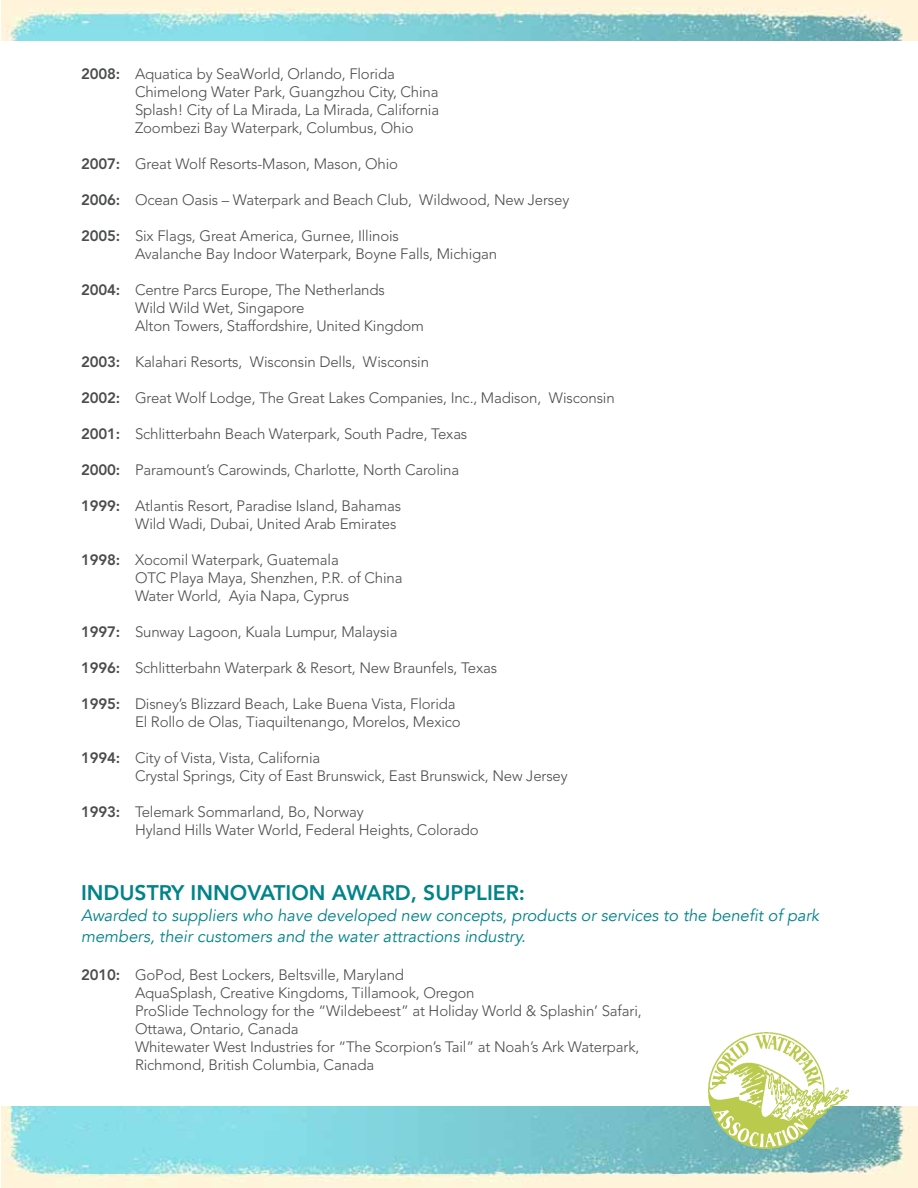
<style>
.page{position:relative;width:918px;height:1188px;background:#fff}
.page>*{position:absolute;margin:0;border:0;box-sizing:border-box;transform-origin:0 0}
.t1{font:800 21px "Avenir LT Std";color:#00838a}
.t2{font:italic 16.5px/21px "Avenir";color:#00838a}
.t3{font:300 15px/18px "Avenir LT Std";letter-spacing:-.01em;color:#4b4c4d}
.s1{font-weight:800}
</style>
<div class="page">
<img style="left:1px;top:1107px;width:917px;height:81px">
<img style="left:1px;top:0;width:917px;height:41px">
<img style="left:709px;top:1032px;width:140px;height:116px">
<p class="t3" style="left:135px;top:65px;width:306px;text-indent:-54px"><span class="s1">2008:</span> Aquatica by SeaWorld, Orlando, Florida Chimelong Water Park, Guangzhou City, China Splash! City of La Mirada, La Mirada, California Zoombezi Bay Waterpark, Columbus, Ohio</p>
<p class="t3" style="left:81px;top:155px;width:319px"><span class="s1">2007:</span> Great Wolf Resorts-Mason, Mason, Ohio</p>
<p class="t3" style="left:81px;top:191px;width:490px"><span class="s1">2006:</span> Ocean Oasis – Waterpark and Beach Club, Wildwood, New Jersey</p>
<p class="t3" style="left:135px;top:227px;width:364px;text-indent:-54px"><span class="s1">2005:</span> Six Flags, Great America, Gurnee, Illinois<br>Avalanche Bay Indoor Waterpark, Boyne Falls, Michigan</p>
<p class="t3" style="left:135px;top:281px;width:291px;text-indent:-54px"><span class="s1">2004:</span> Centre Parcs Europe, The Netherlands<br>Wild Wild Wet, Singapore<br>Alton Towers, Staffordshire, United Kingdom</p>
<p class="t3" style="left:81px;top:353px;width:350px"><span class="s1">2003:</span> Kalahari Resorts, Wisconsin Dells, Wisconsin</p>
<p class="t3" style="left:81px;top:389px;width:535px"><span class="s1">2002:</span> Great Wolf Lodge, The Great Lakes Companies, Inc., Madison, Wisconsin</p>
<p class="t3" style="left:81px;top:425px;width:388px"><span class="s1">2001:</span> Schlitterbahn Beach Waterpark, South Padre, Texas</p>
<p class="t3" style="left:81px;top:461px;width:380px"><span class="s1">2000:</span> Paramount’s Carowinds, Charlotte, North Carolina</p>
<p class="t3" style="left:135px;top:497px;width:268px;text-indent:-54px"><span class="s1">1999:</span> Atlantis Resort, Paradise Island, Bahamas<br>Wild Wadi, Dubai, United Arab Emirates</p>
<p class="t3" style="left:135px;top:551px;width:269px;text-indent:-54px"><span class="s1">1998:</span> Xocomil Waterpark, Guatemala<br>OTC Playa Maya, Shenzhen, P.R. of China<br>Water World, Ayia Napa, Cyprus</p>
<p class="t3" style="left:81px;top:623px;width:318px"><span class="s1">1997:</span> Sunway Lagoon, Kuala Lumpur, Malaysia</p>
<p class="t3" style="left:81px;top:659px;width:418px"><span class="s1">1996:</span> Schlitterbahn Waterpark &amp; Resort, New Braunfels, Texas</p>
<p class="t3" style="left:135px;top:695px;width:327px;text-indent:-54px"><span class="s1">1995:</span> Disney’s Blizzard Beach, Lake Buena Vista, Florida<br>El Rollo de Olas, Tiaquiltenango, Morelos, Mexico</p>
<p class="t3" style="left:135px;top:749px;width:434px;text-indent:-54px"><span class="s1">1994:</span> City of Vista, Vista, California<br>Crystal Springs, City of East Brunswick, East Brunswick, New Jersey</p>
<p class="t3" style="left:135px;top:803px;width:345px;text-indent:-54px"><span class="s1">1993:</span> Telemark Sommarland, Bo, Norway<br>Hyland Hills Water World, Federal Heights, Colorado</p>
<h1 class="t1" style="left:81px;top:880px;width:446px">INDUSTRY INNOVATION AWARD, SUPPLIER:</h1>
<p class="t2" style="left:81px;top:905px;width:740px">Awarded to suppliers who have developed new concepts, products or services to the benefit of park members, their customers and the water attractions industry.</p>
<p class="t3" style="left:135px;top:966px;width:508px;text-indent:-54px"><span class="s1">2010:</span> GoPod, Best Lockers, Beltsville, Maryland<br>AquaSplash, Creative Kingdoms, Tillamook, Oregon<br>ProSlide Technology for the “Wildebeest” at Holiday World &amp; Splashin’ Safari, Ottawa, Ontario, Canada<br>Whitewater West Industries for “The Scorpion’s Tail” at Noah’s Ark Waterpark, Richmond, British Columbia, Canada</p>
</div>
